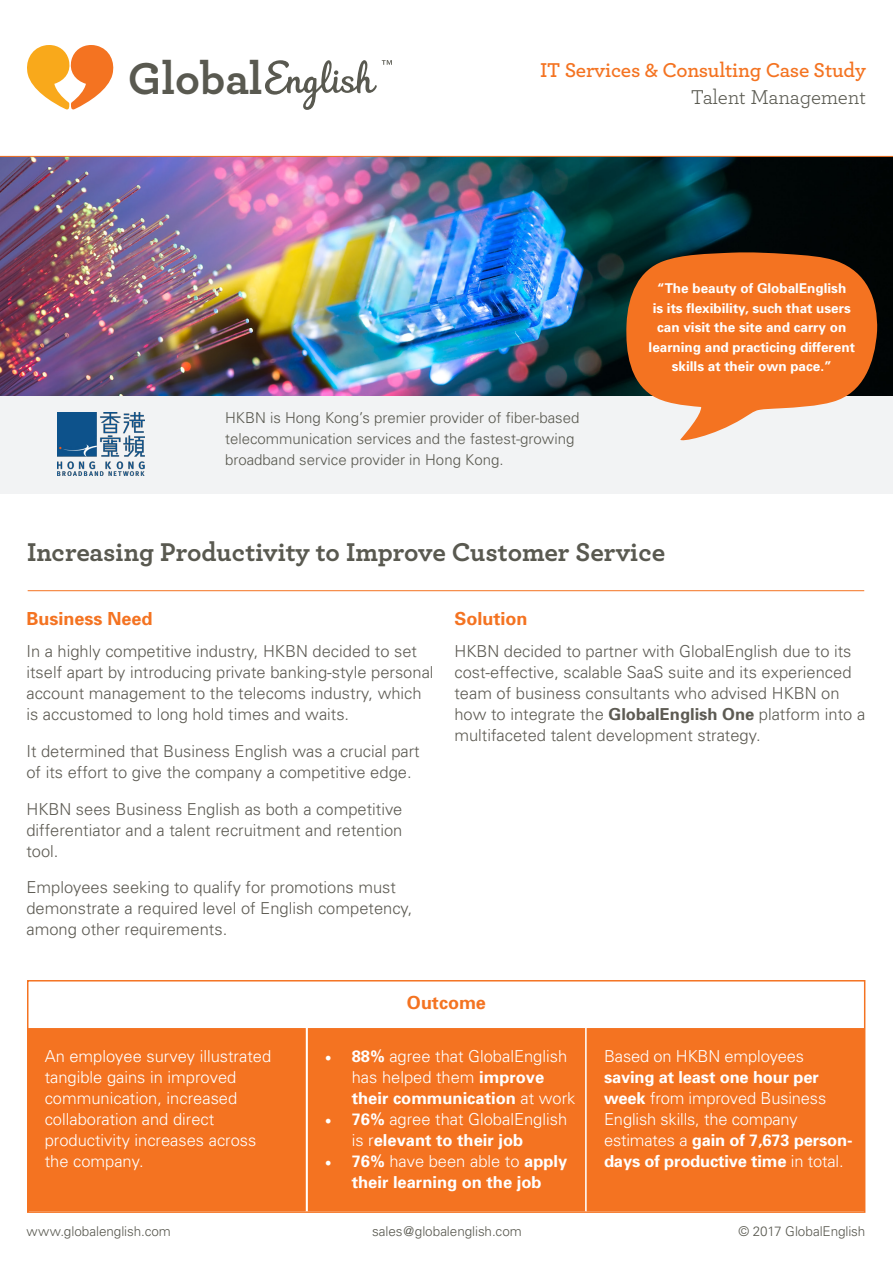
<style>
.page{position:relative;width:893px;height:1263px;background:#fff}
.page>*{position:absolute;margin:0;border:0;box-sizing:border-box;transform-origin:0 0}
.t1{font:700 46.65px "Archer";letter-spacing:-.005em;color:#595950}
.t2{font:700 27px "Archer";color:#595950}
.Main_Title{font:600 21px "Archer";letter-spacing:-.01em;color:#f47321}
.Main_Title-2{font:21px "Archer";letter-spacing:-.01em;color:#595950}
.t3{font:700 18px "Univers";color:#f47321}
.Body_Copy{font:300 16.5px/21px "Univers";color:#5d5b53}
.t4{font:300 16.5px/21px "Univers";color:#fff}
.t5{font:700 16.5px/21px "Univers";color:#fff;text-align:center}
.Body_Copy-2{font:300 15px/21px "Univers";color:#595950}
.t6{font:700 13.5px/19.5px "Univers";color:#fff;text-align:center}
.t7{font:300 13.5px "Univers";letter-spacing:-.005em;color:#595950}
.s1{font-weight:700}
.s2{font-family:"Minion Pro";font-weight:400;font-size:18px}
.s3{font-weight:300}
</style>
<div class="page">
<div style="left:26px;top:1026px;width:281px;height:187px;background:#f47321;border:2px solid #fff"></div>
<div style="left:306px;top:1026px;width:281px;height:187px;background:#f47321;border:2px solid #fff"></div>
<div style="left:585px;top:1026px;width:281px;height:187px;background:#f47321;border:2px solid #fff"></div>
<div style="left:27px;top:980px;width:838px;height:233px;border:2px solid #f47321"></div>
<svg style="left:27px;top:45px;width:87px;height:64px"></svg>
<svg style="left:265px;top:60px;width:127px;height:50px"></svg>
<hr style="left:28px;top:590px;width:836px;height:1px;background:#f47321">
<img style="left:0;top:157px;width:893px;height:240px">
<hr style="left:0;top:156px;width:893px;height:1px;background:#f47321">
<div style="left:0;top:397px;width:893px;height:97px;background:#f2f3f4"></div>
<img style="left:57px;top:412px;width:87px;height:64px">
<svg style="left:625px;top:252px;width:253px;height:189px;fill:#f47321"></svg>
<p class="t1" style="left:128px;top:42px;width:136px">Global</p>
<p class="Main_Title" style="left:540px;top:54px;width:327px">IT Services &amp; Consulting Case Study</p>
<p class="Main_Title-2" style="left:691px;top:83px;width:176px">Talent Management</p>
<p class="t6" style="left:649px;top:279px;width:208px">“The beauty of GlobalEnglish<br>is its flexibility, such that users can visit the site and carry on learning and practicing different skills at their own pace.”</p>
<p class="Body_Copy-2" style="left:225px;top:407px;width:356px">HKBN is Hong Kong’s premier provider of fiber-based telecommunication services and the fastest-growing broadband service provider in Hong Kong.</p>
<p class="t2" style="left:27px;top:531px;width:640px">Increasing Productivity to Improve Customer Service</p>
<p class="t3" style="left:26px;top:608px;width:128px">Business Need</p>
<p class="Body_Copy" style="left:26px;top:641px;width:409px">In a highly competitive industry, HKBN decided to set itself apart by introducing private banking-style personal account management to the telecoms industry, which is accustomed to long hold times and waits.</p>
<p class="Body_Copy" style="left:26px;top:741px;width:395px">It determined that Business English was a crucial part of its effort to give the company a competitive edge.</p>
<p class="Body_Copy" style="left:26px;top:798px;width:377px;text-align:justify">HKBN sees Business English as both a competitive differentiator and a talent recruitment and retention tool.</p>
<p class="Body_Copy" style="left:26px;top:877px;width:388px">Employees seeking to qualify for promotions must demonstrate a required level of English competency, among other requirements.</p>
<p class="t3" style="left:454px;top:608px;width:75px">Solution</p>
<p class="Body_Copy" style="left:454px;top:641px;width:412px">HKBN decided to partner with GlobalEnglish due to its cost-effective, scalable SaaS suite and its experienced team of business consultants who advised HKBN on how to integrate the <span class="s1">GlobalEnglish One</span> platform into a multifaceted talent development strategy.</p>
<p class="t3" style="left:407px;top:992px;width:81px">Outcome</p>
<p class="t4" style="left:45px;top:1046px;width:228px">An employee survey illustrated tangible gains in improved communication, increased collaboration and direct productivity increases across the company.</p>
<p class="t4" style="left:352px;top:1046px;width:225px;text-indent:-27px"><span class="s2">•</span> <span class="s1">88%</span> agree that GlobalEnglish has helped them <span class="s1">improve their communication</span> at work</p>
<p class="t4" style="left:352px;top:1109px;width:217px;text-indent:-27px"><span class="s2">•</span> <span class="s1">76%</span> agree that GlobalEnglish is r<span class="s1">elevant to their job</span></p>
<p class="t5" style="left:325px;top:1151px;width:244px"><span class="s2">•</span> 76% <span class="s3">have been able to</span> apply their learning on the job</p>
<p class="t4" style="left:604px;top:1046px;width:250px">Based on HKBN employees <span class="s1">saving at least one hour per week</span> from improved Business<br>English skills, the company estimates a <span class="s1">gain of 7,673 person&shy;days of productive time</span> in total.</p>
<p class="t7" style="left:26px;top:1223px;width:146px">www.globalenglish.com</p>
<p class="t7" style="left:372px;top:1223px;width:151px">sales@globalenglish.com</p>
<p class="t7" style="left:738px;top:1223px;width:128px">© 2017 GlobalEnglish</p>
</div>
